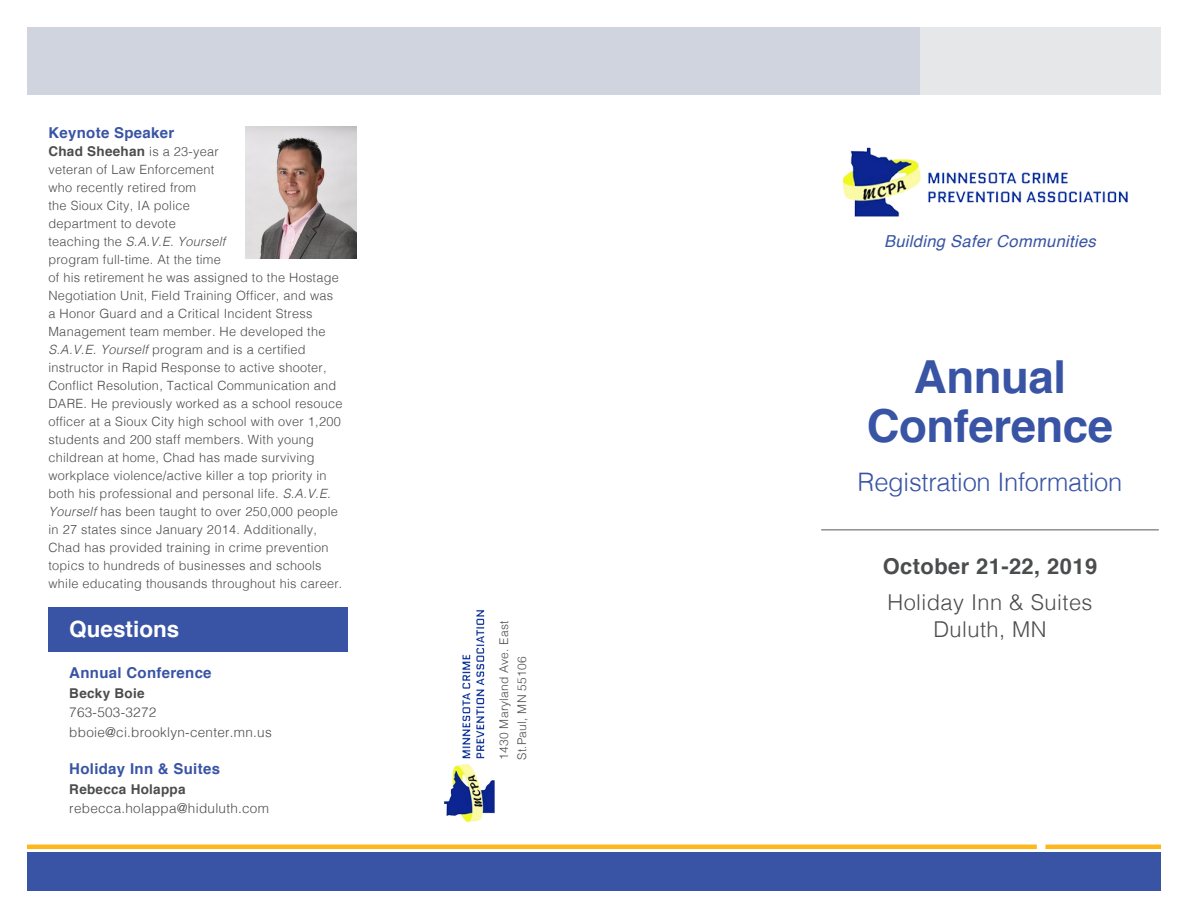
<style>
.page{position:relative;width:1188px;height:918px;background:#fff}
.page>*{position:absolute;margin:0;border:0;box-sizing:border-box;transform-origin:0 0}
.t1{font:700 45.6px/49.2px "Helvetica";letter-spacing:-.01em;color:#3954a5;text-align:center}
.t2{font:300 25.5px "Helvetica";letter-spacing:-.01em;color:#3954a5}
.t3{font:700 22.5px "Helvetica";color:#fff}
.t4{font:300 21.9px "Helvetica";letter-spacing:.02em;color:#4b4c4d}
.t5{font:700 21.9px "Helvetica";letter-spacing:.02em;color:#4b4c4d}
.t6{font:italic 16.5px "Helvetica";letter-spacing:.02em;color:#3954a5}
.t7{font:700 15px "Helvetica";letter-spacing:.02em;color:#3954a5}
.t8{font:300 13.5px "Helvetica";letter-spacing:.02em;color:#4b4c4d}
.t9{font:700 13.5px "Helvetica";letter-spacing:.02em;color:#4b4c4d}
.t10{font:300 12.75px/18px "Helvetica";letter-spacing:.02em;color:#4b4c4d}
.t11{font:300 12px/18px "Helvetica";letter-spacing:.02em;color:#4b4c4d}
.s1{font-weight:300;font-size:12.75px}
.s2{font-style:italic}
</style>
<div class="page">
<div style="left:27px;top:853px;width:1134px;height:38px;background:#3954a5"></div>
<hr style="left:27px;top:845px;width:1010px;height:4px;background:#fdb71b">
<hr style="left:1045px;top:845px;width:116px;height:4px;background:#fdb71b">
<div style="left:27px;top:27px;width:1134px;height:68px;background:linear-gradient(to right,#cacedb,#e0e2e6)"></div>
<hr style="left:821px;top:530px;width:338px;height:1px;background:#57585a">
<img style="left:842px;top:147px;width:286px;height:70px">
<img style="left:444px;top:610px;width:51px;height:212px">
<div style="left:48px;top:607px;width:300px;height:45px;background:#3954a5"></div>
<img style="left:246px;top:127px;width:111px;height:132px">
<p class="t7" style="left:48px;top:121px;width:127px">Keynote Speaker</p>
<p class="t9" style="left:48px;top:141px;width:172px">Chad Sheehan <span class="s1">is a 23-year</span></p>
<p class="t10" style="left:48px;top:160px;width:296px">veteran of Law Enforcement<br>who recently retired from<br>the Sioux City, IA police<br>department to devote<br>teaching the <span class="s2">S.A.V.E. Yourself<br></span>program full-time. At the time<br>of his retirement he was assigned to the Hostage Negotiation Unit, Field Training Officer, and was a Honor Guard and a Critical Incident Stress Management team member. He developed the <span class="s2">S.A.V.E. Yourself</span> program and is a certified instructor in Rapid Response to active shooter, Conflict Resolution, Tactical Communication and DARE. He previously worked as a school resouce officer at a Sioux City high school with over 1,200 students and 200 staff members. With young childrean at home, Chad has made surviving workplace violence/active killer a top priority in both his professional and personal life. <span class="s2">S.A.V.E.<br>Yourself</span> has been taught to over 250,000 people in 27 states since January 2014. Additionally, Chad has provided training in crime prevention</p>
<p class="t10" style="left:48px;top:556px;width:296px">topics to hundreds of businesses and schools while educating thousands throughout his career.</p>
<p class="t6" style="left:884px;top:228px;width:213px">Building Safer Communities</p>
<p class="t1" style="left:867px;top:353px;width:248px">Annual<br>Conference</p>
<p class="t2" style="left:858px;top:461px;width:266px">Registration Information</p>
<p class="t5" style="left:883px;top:549px;width:216px">October 21-22, 2019</p>
<p class="t4" style="left:887px;top:584px;width:207px">Holiday Inn &amp; Suites</p>
<p class="t3" style="left:69px;top:611px;width:112px">Questions</p>
<p class="t4" style="left:933px;top:611px;width:115px">Duluth, MN</p>
<p class="t11" style="left:494px;top:760px;width:141px;rotate:-90deg">1430 Maryland Ave. East<br>St.Paul, MN 55106</p>
<p class="t7" style="left:69px;top:661px;width:144px">Annual Conference</p>
<p class="t9" style="left:69px;top:682px;width:77px">Becky Boie</p>
<p class="t8" style="left:69px;top:701px;width:89px">763-503-3272</p>
<p class="t8" style="left:69px;top:720px;width:204px">bboie@ci.brooklyn-center.mn.us</p>
<p class="t7" style="left:69px;top:757px;width:152px">Holiday Inn &amp; Suites</p>
<p class="t9" style="left:69px;top:778px;width:118px">Rebecca Holappa</p>
<p class="t8" style="left:69px;top:797px;width:201px">rebecca.holappa@hiduluth.com</p>
</div>
